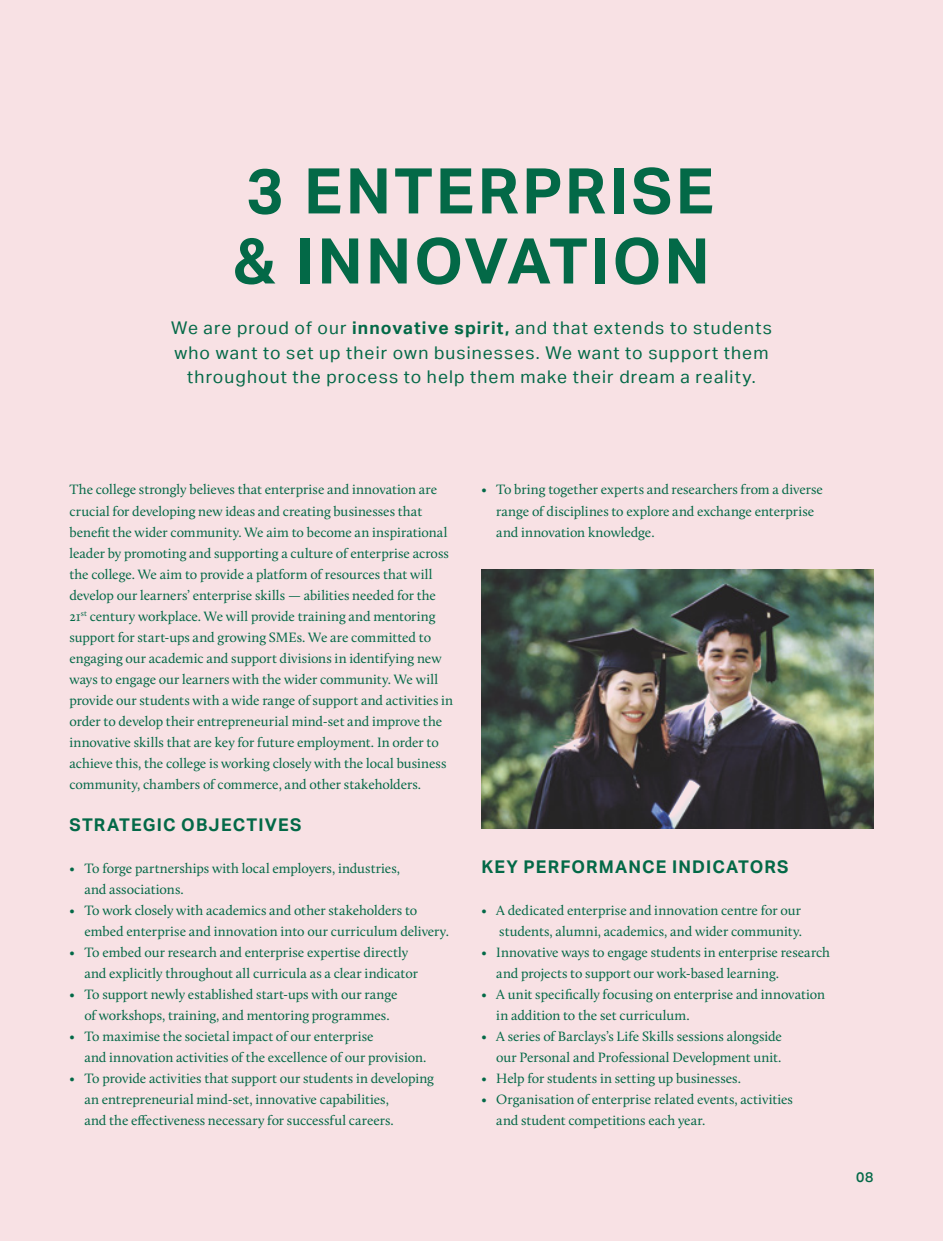
<style>
.page{position:relative;width:943px;height:1241px;background:#fff}
.page>*{position:absolute;margin:0;border:0;box-sizing:border-box;transform-origin:0 0}
.t1{font:700 63px/70px "Aktiv Grotesk";letter-spacing:.045em;color:#036947}
.t2{font:17.5px/24.5px "Aktiv Grotesk";letter-spacing:.065em;color:#036947;text-align:center}
.t3{font:700 17.5px "Aktiv Grotesk";letter-spacing:.065em;color:#036947}
.t4{font:14px/21px "Calluna";letter-spacing:-.005em;color:#036947}
.t5{font:500 14px "Aktiv Grotesk";color:#036947}
.s1{font-weight:700}
</style>
<div class="page">
<div style="left:0;top:0;width:943px;height:1240px;background:#f8e1e4"></div>
<img style="left:481px;top:569px;width:392px;height:259px">
<h1 class="t1" style="left:233px;top:155px;width:482px">3 ENTERPRISE &amp; INNOVATION</h1>
<p class="t2" style="left:171px;top:315px;width:602px">We are proud of our <span class="s1">INNOVATIVE SPIRIT,</span> and that extends to students who want to set up their own businesses. We want to support them throughout the process to help them make their dream a reality.</p>
<p class="t4" style="left:69px;top:479px;width:385px">The college strongly believes that enterprise and innovation are crucial for developing new ideas and creating businesses that benefit the wider community. We aim to become an inspirational leader by promoting and supporting a culture of enterprise across the college. We aim to provide a platform of resources that will develop our learners’ enterprise skills — abilities needed for the 21<sup>st</sup> century workplace. We will provide training and mentoring support for start-ups and growing SMEs. We are committed to engaging our academic and support divisions in identifying new ways to engage our learners with the wider community. We will provide our students with a wide range of support and activities in order to develop their entrepreneurial mind-set and improve the innovative skills that are key for future employment. In order to achieve this, the college is working closely with the local business community, chambers of commerce, and other stakeholders.</p>
<p class="t3" style="left:69px;top:813px;width:233px">STRATEGIC OBJECTIVES</p>
<p class="t4" style="left:84px;top:857px;width:317px;text-indent:-15px">• To forge partnerships with local employers, industries, and associations.</p>
<p class="t4" style="left:84px;top:899px;width:366px;text-indent:-15px">• To work closely with academics and other stakeholders to embed enterprise and innovation into our curriculum delivery.</p>
<p class="t4" style="left:84px;top:941px;width:335px;text-indent:-15px">• To embed our research and enterprise expertise directly and explicitly throughout all curricula as a clear indicator</p>
<p class="t4" style="left:69px;top:983px;width:329px;text-align:center">• To support newly established start-ups with our range of workshops, training, and mentoring programmes.</p>
<p class="t4" style="left:84px;top:1025px;width:343px;text-indent:-15px">• To maximise the societal impact of our enterprise<br>and innovation activities of the excellence of our provision.</p>
<p class="t4" style="left:84px;top:1067px;width:351px;text-indent:-15px">• To provide activities that support our students in developing an entrepreneurial mind-set, innovative capabilities,<br>and the effectiveness necessary for successful careers.</p>
<p class="t4" style="left:496px;top:479px;width:328px;text-indent:-15px">• To bring together experts and researchers from a diverse range of disciplines to explore and exchange enterprise and innovation knowledge.</p>
<p class="t3" style="left:481px;top:855px;width:308px">KEY PERFORMANCE INDICATORS</p>
<p class="t4" style="left:481px;top:899px;width:322px;text-align:right">• A dedicated enterprise and innovation centre for our students, alumni, academics, and wider community.</p>
<p class="t4" style="left:496px;top:941px;width:335px;text-indent:-15px">• Innovative ways to engage students in enterprise research and projects to support our work-based learning.</p>
<p class="t4" style="left:496px;top:983px;width:330px;text-indent:-15px">• A unit specifically focusing on enterprise and innovation in addition to the set curriculum.</p>
<p class="t4" style="left:481px;top:1025px;width:302px;text-align:right">• A series of Barclays’s Life Skills sessions alongside our Personal and Professional Development unit.</p>
<p class="t4" style="left:481px;top:1067px;width:261px">• Help for students in setting up businesses.</p>
<p class="t4" style="left:496px;top:1088px;width:298px;text-indent:-15px">• Organisation of enterprise related events, activities and student competitions each year.</p>
<p class="t5" style="left:856px;top:1167px;width:19px">08</p>
</div>
